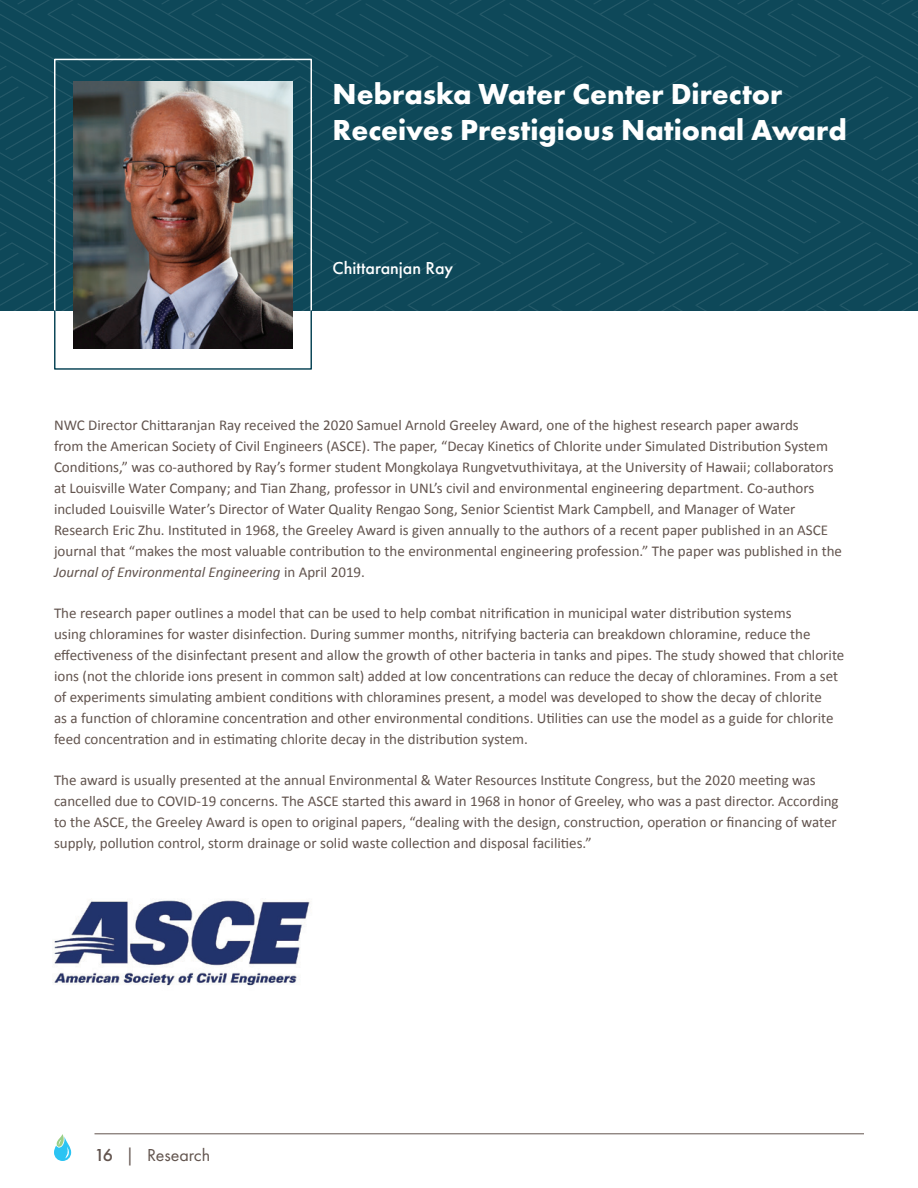
<style>
.page{position:relative;width:918px;height:1188px;background:#fff}
.page>*{position:absolute;margin:0;border:0;box-sizing:border-box;transform-origin:0 0}
.t1{font:700 30px/36px "Futura PT";color:#fff}
.t2{font:500 18px "Futura PT";color:#fff}
.t3{font:18px "Futura PT";color:#62544e}
.t4{font:15px/21px "Calibri";color:#62544e}
.s1{font-style:italic}
.s2{font-weight:500}
</style>
<div class="page">
<svg style="left:54px;top:1134px;width:17px;height:27px"></svg>
<hr style="left:94px;top:1134px;width:770px;height:1px;background:#62544e">
<svg style="left:0;top:0;width:918px;height:310px;fill:#0e4859"></svg>
<div style="left:54px;top:59px;width:258px;height:311px;border:2px solid #fff"></div>
<div style="left:54px;top:310px;width:258px;height:60px;border:2px solid #0e4859"></div>
<img style="left:74px;top:81px;width:218px;height:268px">
<img style="left:52px;top:900px;width:258px;height:86px">
<p class="t1" style="left:333px;top:75px;width:516px">Nebraska Water Center Director<br>Receives Prestigious National Award</p>
<p class="t2" style="left:333px;top:257px;width:122px">Chittaranjan Ray</p>
<p class="t4" style="left:54px;top:414px;width:790px">NWC Director Chittaranjan Ray received the 2020 Samuel Arnold Greeley Award, one of the highest research paper awards<br>from the American Society of Civil Engineers (ASCE). The paper, “Decay Kinetics of Chlorite under Simulated Distribution System Conditions,” was co-authored by Ray’s former student Mongkolaya Rungvetvuthivitaya, at the University of Hawaii; collaborators at Louisville Water Company; and Tian Zhang, professor in UNL’s civil and environmental engineering department. Co-authors included Louisville Water’s Director of Water Quality Rengao Song, Senior Scientist Mark Campbell, and Manager of Water Research Eric Zhu. Instituted in 1968, the Greeley Award is given annually to the authors of a recent paper published in an ASCE journal that “makes the most valuable contribution to the environmental engineering profession.” The paper was published in the <span class="s1">Journal of Environmental Engineering</span> in April 2019.</p>
<p class="t4" style="left:54px;top:602px;width:792px">The research paper outlines a model that can be used to help combat nitrification in municipal water distribution systems<br>using chloramines for waster disinfection. During summer months, nitrifying bacteria can breakdown chloramine, reduce the effectiveness of the disinfectant present and allow the growth of other bacteria in tanks and pipes. The study showed that chlorite ions (not the chloride ions present in common salt) added at low concentrations can reduce the decay of chloramines. From a set of experiments simulating ambient conditions with chloramines present, a model was developed to show the decay of chlorite<br>as a function of chloramine concentration and other environmental conditions. Utilities can use the model as a guide for chlorite feed concentration and in estimating chlorite decay in the distribution system.</p>
<p class="t4" style="left:54px;top:769px;width:786px">The award is usually presented at the annual Environmental &amp; Water Resources Institute Congress, but the 2020 meeting was cancelled due to COVID-19 concerns. The ASCE started this award in 1968 in honor of Greeley, who was a past director. According to the ASCE, the Greeley Award is open to original papers, “dealing with the design, construction, operation or financing of water supply, pollution control, storm drainage or solid waste collection and disposal facilities.”</p>
<p class="t3" style="left:94px;top:1144px;width:117px"><span class="s2">16</span> | Research</p>
</div>
